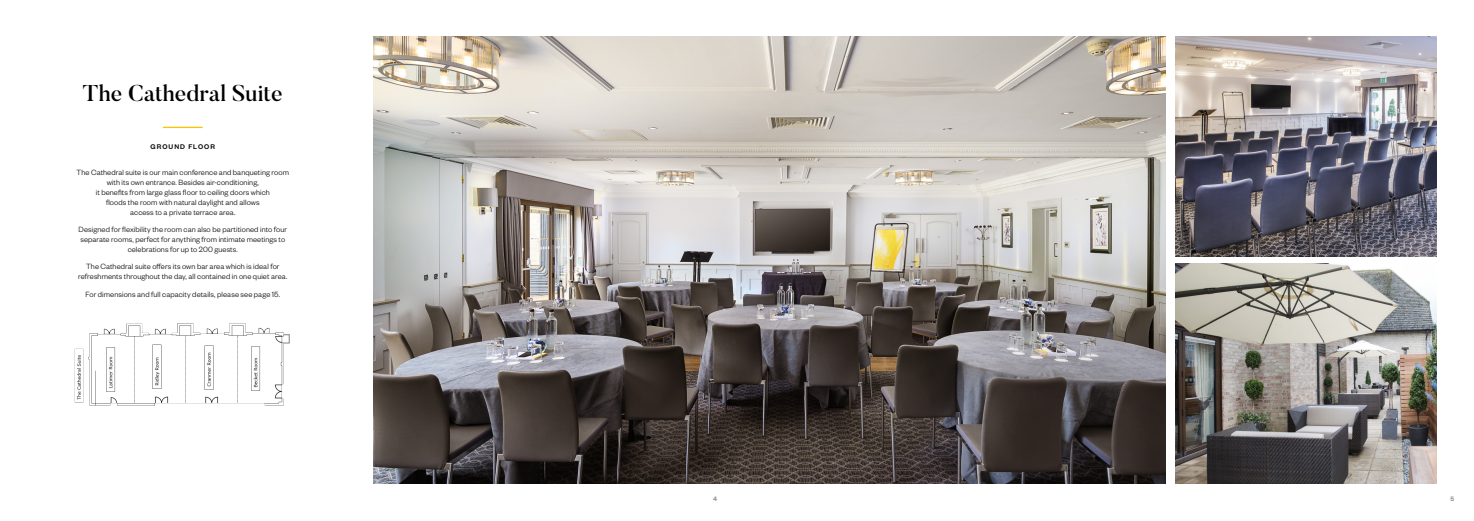
<style>
.page{position:relative;width:1474px;height:521px;background:#fff}
.page>*{position:absolute;margin:0;border:0;box-sizing:border-box;transform-origin:0 0}
.t1{font:500 22.75px "Butler";color:#000}
.t2{font:300 8.31px/10px "Founders Grotesk";letter-spacing:.01em;color:#000;text-align:center}
.t3{font:500 7.44px "Founders Grotesk";letter-spacing:.14em;color:#000}
.t4{font:500 7px "Founders Grotesk";color:#878787}
</style>
<div class="page">
<img style="left:373px;top:37px;width:792px;height:446px">
<img style="left:1175px;top:37px;width:261px;height:219px">
<img style="left:1175px;top:263px;width:261px;height:220px">
<hr style="left:163px;top:127px;width:40px;height:1px;background:#fdc300">
<img style="left:74px;top:323px;width:216px;height:83px">
<h1 class="t1" style="left:83px;top:78px;width:201px">The Cathedral Suite</h1>
<p class="t3" style="left:151px;top:142px;width:66px">GROUND FLOOR</p>
<p class="t2" style="left:77px;top:167px;width:214px">The Cathedral suite is our main conference and banqueting room with its own entrance. Besides air-conditioning,<br>it benefits from large glass floor to ceiling doors which<br>floods the room with natural daylight and allows<br>access to a private terrace area.</p>
<p class="t2" style="left:79px;top:224px;width:210px">Designed for flexibility the room can also be partitioned into four separate rooms, perfect for anything from intimate meetings to celebrations for up to 200 guests.</p>
<p class="t2" style="left:78px;top:261px;width:211px">The Cathedral suite offers its own bar area which is ideal for refreshments throughout the day, all contained in one quiet area.</p>
<p class="t2" style="left:85px;top:289px;width:196px">For dimensions and full capacity details, please see page 15.</p>
<p class="t4" style="left:713px;top:494px;width:5px">4</p>
<p class="t4" style="left:1450px;top:494px;width:5px">5</p>
</div>
